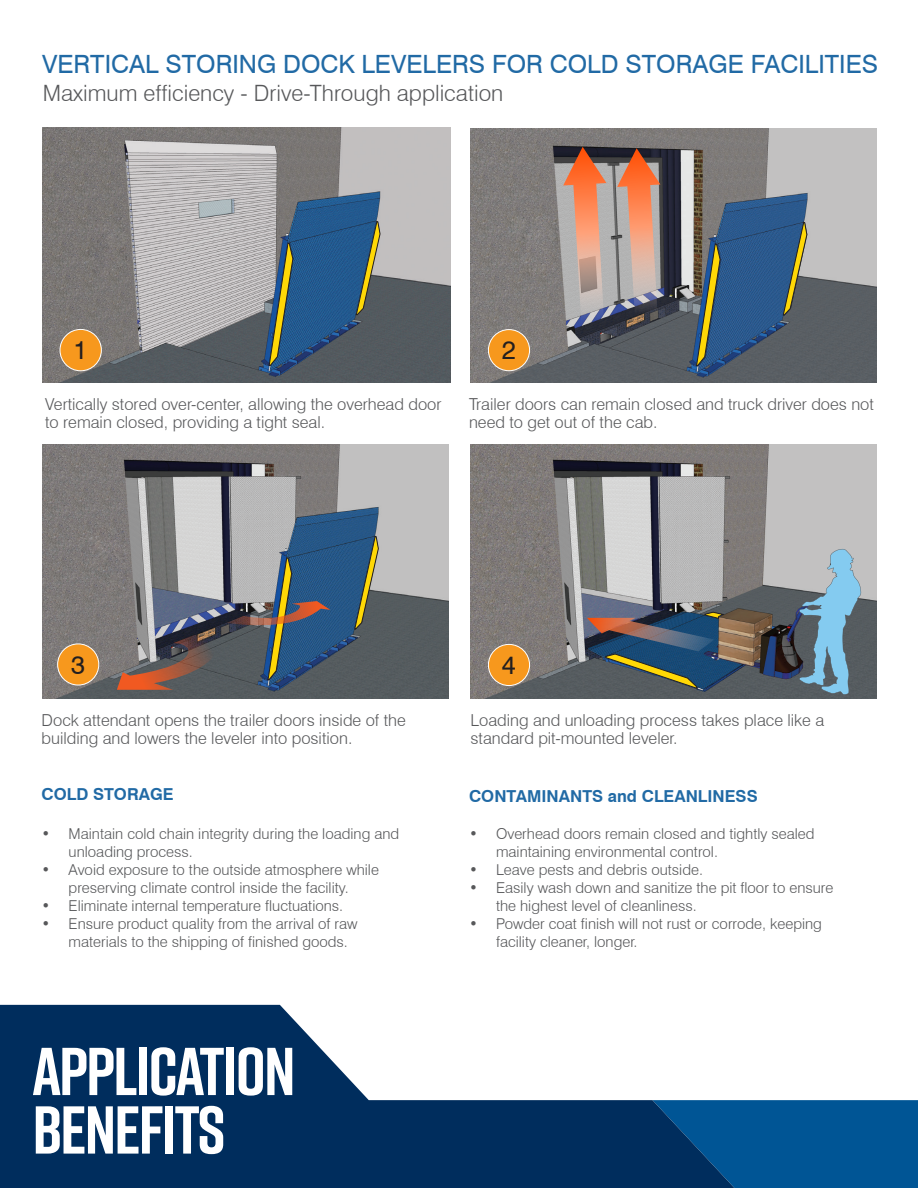
<style>
.page{position:relative;width:918px;height:1188px;background:#fff}
.page>*{position:absolute;margin:0;border:0;box-sizing:border-box;transform-origin:0 0}
.t1{font:700 67.5px "Rift";letter-spacing:-.03em;color:#fff}
.t2{font:25.8px "Swiss 721 BT";color:#231f20}
.t3{font:25.65px "Swiss 721 BT";color:#231f20}
.t4{font:25.2px "Swiss 721 BT";color:#216aa5}
.t5{font:300 22.5px "Swiss 721 BT";color:#57585a}
.t6{font:300 16.5px/18px "Swiss 721 BT";color:#57585a}
.t7{font:700 16.5px "Swiss 721 BT";color:#216aa5}
.t8{font:300 15px/18px "Swiss 721 BT";color:#57585a}
</style>
<div class="page">
<div style="left:734px;top:1100px;width:184px;height:88px;background:#005595"></div>
<svg style="left:0;top:1005px;width:734px;height:183px;fill:#002d5d"></svg>
<img style="left:42px;top:128px;width:408px;height:254px">
<svg style="left:269px;top:243px;width:24px;height:123px;background:#6a7b69"></svg>
<svg style="left:356px;top:221px;width:24px;height:94px;background:#607164"></svg>
<div style="left:60px;top:329px;width:41px;height:42px;background:#f7981d;border-radius:50%"></div>
<div style="left:60px;top:329px;width:42px;height:42px;border:1px solid #fff;border-radius:50%"></div>
<img style="left:471px;top:129px;width:406px;height:253px">
<svg style="left:696px;top:244px;width:24px;height:122px;background:#65705a"></svg>
<svg style="left:783px;top:222px;width:24px;height:93px;background:#657265"></svg>
<img style="left:563px;top:147px;width:43px;height:185px">
<img style="left:617px;top:148px;width:43px;height:186px">
<div style="left:488px;top:330px;width:42px;height:41px;background:#f7981d;border-radius:50%"></div>
<div style="left:488px;top:329px;width:42px;height:42px;border:1px solid #fff;border-radius:50%"></div>
<img style="left:42px;top:445px;width:406px;height:253px">
<svg style="left:355px;top:536px;width:24px;height:93px;background:#657262"></svg>
<svg style="left:117px;top:635px;width:101px;height:55px;background:#795f58"></svg>
<svg style="left:227px;top:557px;width:103px;height:123px;background:#5e6b76"></svg>
<div style="left:58px;top:644px;width:41px;height:41px;background:#f7981d;border-radius:50%"></div>
<div style="left:57px;top:644px;width:42px;height:41px;border:1px solid #fff;border-radius:50%"></div>
<img style="left:471px;top:445px;width:406px;height:253px">
<svg style="left:606px;top:654px;width:91px;height:35px;background:#546357"></svg>
<svg style="left:705px;top:612px;width:19px;height:7px"></svg>
<img style="left:587px;top:618px;width:128px;height:33px">
<svg style="left:799px;top:549px;width:62px;height:146px;background:#7d9daf"></svg>
<div style="left:488px;top:644px;width:42px;height:42px;background:#f7981d;border-radius:50%"></div>
<div style="left:488px;top:644px;width:42px;height:42px;border:1px solid #fff;border-radius:50%"></div>
<p class="t4" style="left:42px;top:49px;width:838px">VERTICAL STORING DOCK LEVELERS FOR COLD STORAGE FACILITIES</p>
<p class="t5" style="left:43px;top:79px;width:462px">Maximum efficiency - Drive-Through application</p>
<p class="t2" style="left:74px;top:334px;width:16px">1</p>
<p class="t3" style="left:502px;top:334px;width:16px">2</p>
<p class="t6" style="left:45px;top:395px;width:398px">Vertically stored over-center, allowing the overhead door to remain closed, providing a tight seal.</p>
<p class="t6" style="left:469px;top:395px;width:406px">Trailer doors can remain closed and truck driver does not need to get out of the cab.</p>
<p class="t3" style="left:71px;top:649px;width:16px">3</p>
<p class="t3" style="left:502px;top:649px;width:16px">4</p>
<p class="t6" style="left:42px;top:711px;width:366px">Dock attendant opens the trailer doors inside of the building and lowers the leveler into position.</p>
<p class="t6" style="left:471px;top:711px;width:355px">Loading and unloading process takes place like a standard pit-mounted leveler.</p>
<p class="t7" style="left:42px;top:784px;width:134px">COLD STORAGE</p>
<p class="t8" style="left:69px;top:825px;width:332px;text-indent:-27px">• Maintain cold chain integrity during the loading and unloading process.</p>
<p class="t8" style="left:42px;top:861px;width:339px;text-align:center">• Avoid exposure to the outside atmosphere while preserving climate control inside the facility.</p>
<p class="t8" style="left:42px;top:897px;width:303px">• Eliminate internal temperature fluctuations.</p>
<p class="t8" style="left:69px;top:915px;width:290px;text-indent:-27px">• Ensure product quality from the arrival of raw materials to the shipping of finished goods.</p>
<p class="t1" style="left:32px;top:1023px;width:265px">APPLICATION</p>
<p class="t1" style="left:32px;top:1082px;width:195px">BENEFITS</p>
<p class="t7" style="left:469px;top:786px;width:290px">CONTAMINANTS and CLEANLINESS</p>
<p class="t8" style="left:496px;top:825px;width:320px;text-indent:-27px">• Overhead doors remain closed and tightly sealed maintaining environmental control.</p>
<p class="t8" style="left:469px;top:861px;width:235px">• Leave pests and debris outside.</p>
<p class="t8" style="left:496px;top:879px;width:339px;text-indent:-27px">• Easily wash down and sanitize the pit floor to ensure the highest level of cleanliness.</p>
<p class="t8" style="left:496px;top:915px;width:327px;text-indent:-27px">• Powder coat finish will not rust or corrode, keeping facility cleaner, longer.</p>
</div>
